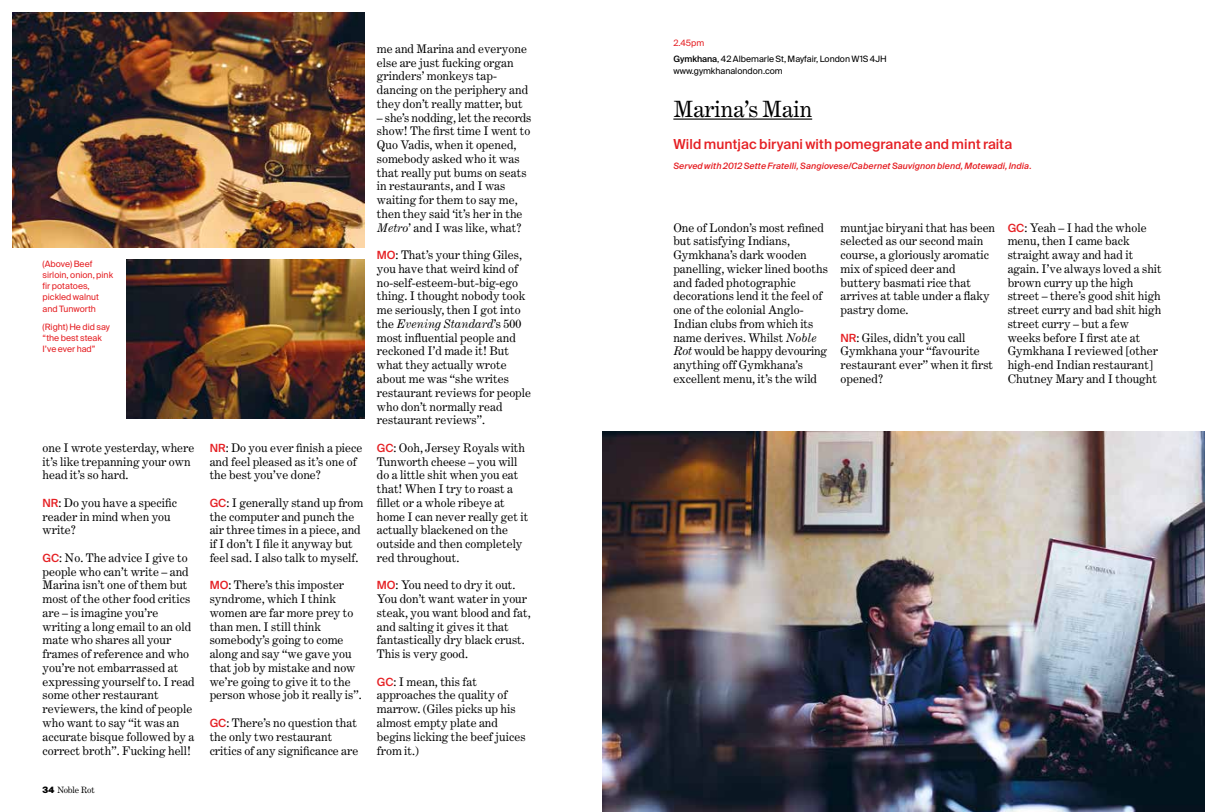
<style>
.page{position:relative;width:1205px;height:812px;background:#fff}
.page>*{position:absolute;margin:0;border:0;box-sizing:border-box;transform-origin:0 0}
.t1{font:22.5px "Century Expanded";color:#000}
.t2{font:500 13.75px "Suisse Intl";letter-spacing:.01em;color:#e51f23}
.t3{font:11.88px/13.8px "Century Expanded";color:#000}
.t4{font:8.75px/11.2px "Suisse Intl";color:#e51f23}
.t5{font:italic 500 8.75px "Suisse Intl";letter-spacing:.01em;color:#e51f23}
.t6{font:8.75px/16px "Suisse Intl";color:#000}
.t7{font:8.75px "Century Expanded";letter-spacing:-.03em;color:#000}
.s1{font-family:"Suisse Intl";font-weight:500;font-size:11.25px;color:#e51f23}
.s2{font-family:"Suisse Intl";font-weight:900}
.s3{font-style:italic}
.s4{color:#e51f23}
.s5{font-weight:500}
</style>
<div class="page">
<img style="left:126px;top:260px;width:238px;height:158px">
<img style="left:12px;top:12px;width:352px;height:235px">
<hr style="left:673px;top:118px;width:139px;height:2px;background:#000">
<img style="left:602px;top:431px;width:603px;height:380px">
<p class="t4" style="left:43px;top:258px;width:72px">(Above) Beef sirloin, onion, pink fir potatoes, pickled walnut and Tunworth</p>
<p class="t4" style="left:43px;top:321px;width:69px">(Right) He did say “the best steak<br>I’ve ever had”</p>
<p class="t3" style="left:43px;top:440px;width:153px">one I wrote yesterday, where it’s like trepanning your own head it’s so hard.</p>
<p class="t3" style="left:43px;top:495px;width:136px"><span class="s1">NR</span>: Do you have a specific reader in mind when you write?</p>
<p class="t3" style="left:43px;top:550px;width:154px"><span class="s1">GC</span>: No. The advice I give to people who can’t write – and<br>Marina isn’t one of them but most of the other food critics are – is imagine you’re writing a long email to an old mate who shares all your frames of reference and who you’re not embarrassed at expressing yourself to. I read some other restaurant reviewers, the kind of people who want to say “it was an accurate bisque followed by a correct broth”. Fucking hell!</p>
<p class="t7" style="left:43px;top:784px;width:54px"><span class="s2">34</span> Noble Rot</p>
<p class="t3" style="left:210px;top:440px;width:154px"><span class="s1">NR</span>: Do you ever finish a piece and feel pleased as it’s one of the best you’ve done?</p>
<p class="t3" style="left:210px;top:495px;width:155px"><span class="s1">GC</span>: I generally stand up from the computer and punch the air three times in a piece, and if I don’t I file it anyway but feel sad. I also talk to myself.</p>
<p class="t3" style="left:210px;top:578px;width:154px"><span class="s1">MO</span>: There’s this imposter syndrome, which I think women are far more prey to than men. I still think somebody’s going to come along and say “we gave you that job by mistake and now we’re going to give it to the person whose job it really is”.</p>
<p class="t3" style="left:210px;top:715px;width:150px"><span class="s1">GC</span>: There’s no question that the only two restaurant critics of any significance are</p>
<p class="t3" style="left:377px;top:41px;width:153px">me and Marina and everyone else are just fucking organ grinders’ monkeys tap&shy;dancing on the periphery and they don’t really matter, but</p>
<p class="t3" style="left:377px;top:110px;width:156px">– she’s nodding, let the records show! The first time I went to<br>Quo Vadis, when it opened, somebody asked who it was that really put bums on seats in restaurants, and I was waiting for them to say me, then they said ‘it’s her in the<br><span class="s3">Metro</span>’ and I was like, what?</p>
<p class="t3" style="left:377px;top:248px;width:156px"><span class="s1">MO</span>: That’s your thing Giles, you have that weird kind of no-self-esteem-but-big-ego thing. I thought nobody took me seriously, then I got into the <span class="s3">Evening Standard</span>’s 500 most influential people and reckoned I’d made it! But what they actually wrote about me was “she writes restaurant reviews for people who don’t normally read restaurant reviews”.</p>
<p class="t3" style="left:377px;top:440px;width:153px"><span class="s1">GC</span>: Ooh, Jersey Royals with<br>Tunworth cheese – you will do a little shit when you eat that! When I try to roast a fillet or a whole ribeye at home I can never really get it actually blackened on the outside and then completely red throughout.</p>
<p class="t3" style="left:377px;top:578px;width:155px"><span class="s1">MO</span>: You need to dry it out.<br>You don’t want water in your steak, you want blood and fat, and salting it gives it that fantastically dry black crust.<br>This is very good.</p>
<p class="t3" style="left:377px;top:674px;width:150px"><span class="s1">GC</span>: I mean, this fat approaches the quality of marrow. (Giles picks up his almost empty plate and begins licking the beef juices from it.)</p>
<p class="t6" style="left:673px;top:35px;width:215px"><span class="s4">2.45pm<br></span><span class="s5">Gymkhana</span>, 42 Albemarle St, Mayfair, London W1S 4JH</p>
<p class="t6" style="left:673px;top:63px;width:111px">www.gymkhanalondon.com</p>
<h1 class="t1" style="left:673px;top:95px;width:140px">Marina’s Main</h1>
<p class="t2" style="left:673px;top:136px;width:340px">Wild muntjac biryani with pomegranate and mint raita</p>
<p class="t5" style="left:673px;top:160px;width:360px">Served with 2012 Sette Fratelli, Sangiovese/Cabernet Sauvignon blend, Motewadi, India.</p>
<p class="t3" style="left:673px;top:220px;width:156px">One of London’s most refined but satisfying Indians,<br>Gymkhana’s dark wooden panelling, wicker lined booths and faded photographic decorations lend it the feel of one of the colonial Anglo-<br>Indian clubs from which its name derives. Whilst <span class="s3">Noble<br>Rot</span> would be happy devouring anything off Gymkhana’s excellent menu, it’s the wild</p>
<p class="t3" style="left:840px;top:220px;width:156px">muntjac biryani that has been selected as our second main course, a gloriously aromatic mix of spiced deer and buttery basmati rice that arrives at table under a flaky pastry dome.</p>
<p class="t3" style="left:840px;top:330px;width:154px"><span class="s1">NR</span>: Giles, didn’t you call<br>Gymkhana your “favourite restaurant ever” when it first opened?</p>
<p class="t3" style="left:1007px;top:220px;width:156px"><span class="s1">GC</span>: Yeah – I had the whole menu, then I came back straight away and had it again. I’ve always loved a shit brown curry up the high street – there’s good shit high street curry and bad shit high street curry – but a few weeks before I first ate at<br>Gymkhana I reviewed [other high-end Indian restaurant]<br>Chutney Mary and I thought</p>
</div>
